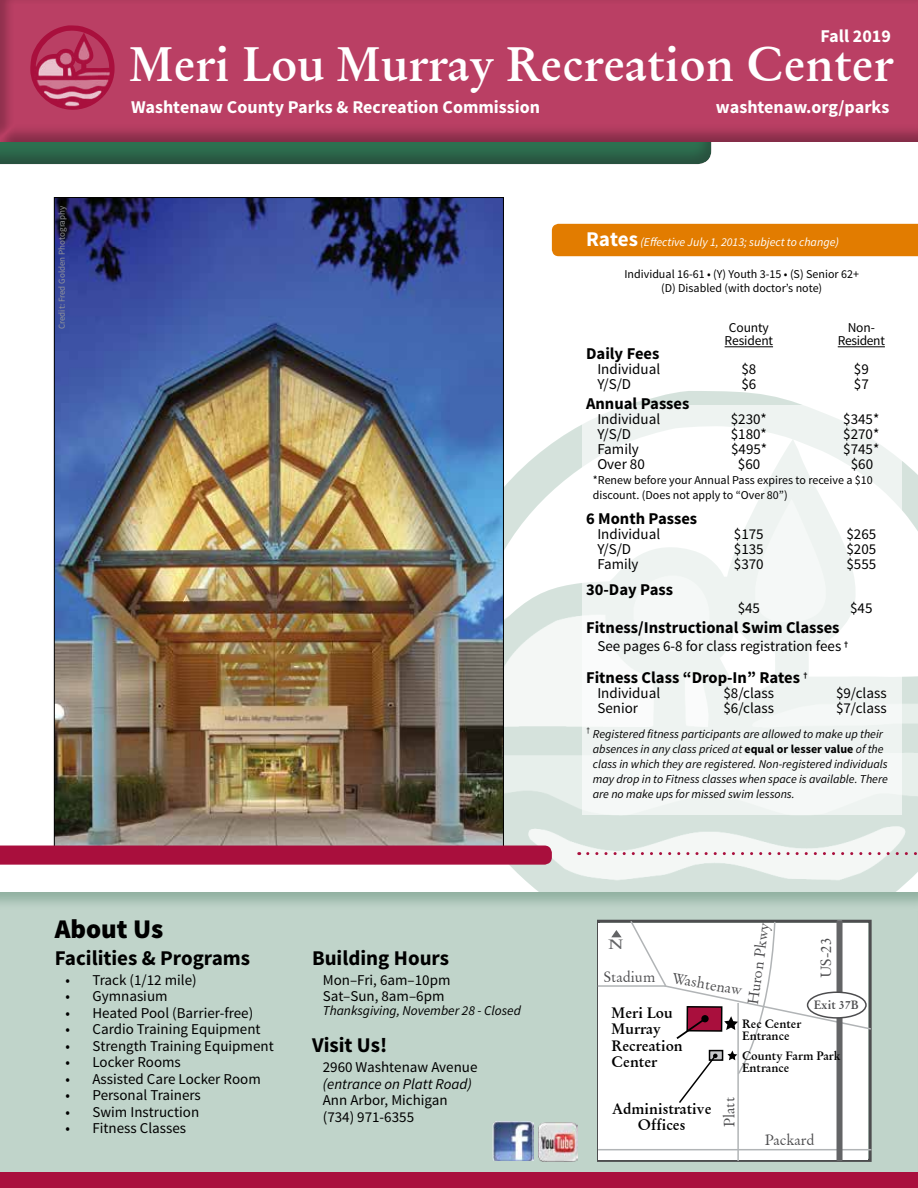
<style>
.page{position:relative;width:918px;height:1188px;background:#fff}
.page>*{position:absolute;margin:0;border:0;box-sizing:border-box;transform-origin:0 0}
.t1{font:700 48px "Baramond";color:#fff}
.t2{font:900 27px "Source Sans Pro";color:#000}
.t3{font:700 21px "Source Sans Pro";color:#000}
.t4{font:700 18px "Source Sans Pro";color:#fff}
.t5{font:700 16.5px "Source Sans Pro";color:#000}
.t6{font:15px/16.5px "Source Sans Pro";color:#000}
.t7{font:700 15px/16.5px "Baramond";color:#000}
.t8{font:15px "Baramond";color:#4d4d4f}
.t9{font:italic 15px "Source Sans Pro";color:#000}
.t10{font:italic 13.5px "Source Sans Pro";color:#000}
.t11{font:13.5px "Source Sans Pro";letter-spacing:-.01em;color:#000}
.t12{font:700 13.5px "Baramond";color:#636466;scale:1.3 1}
.t13{font:italic 12px/15px "Source Sans Pro";color:#000}
.t14{font:12px/15px "Source Sans Pro";color:#000}
.t15{font:italic 12px "Source Sans Pro";color:#fff}
.t16{font:700 12px/12.3px "Baramond";color:#000}
.t17{font:700 12px "Baramond";color:#4d4d4f}
.t18{font:9px "Source Sans Pro";color:#939598}
.s1{font-weight:700;font-style:normal;font-size:21px}
.s2{font-weight:700;font-style:normal}
</style>
<div class="page">
<img style="left:504px;top:391px;width:414px;height:496px">
<img style="left:56px;top:199px;width:446px;height:646px">
<div style="left:0;top:846px;width:552px;height:19px;background:#a90f3d"></div>
<div style="left:0;top:887px;width:918px;height:301px;background:#2d7050;opacity:.3"></div>
<div style="left:0;top:92px;width:712px;height:74px;background:#a90f3d;opacity:.3"></div>
<svg style="left:588px;top:852px;width:330px;height:3px"></svg>
<div style="left:582px;top:406px;width:319px;height:409px;background:#f5f8f7"></div>
<img style="left:538px;top:1122px;width:39px;height:39px">
<div style="left:597px;top:920px;width:275px;height:242px;border:3px solid #4d4d4f"></div>
<div style="left:598px;top:923px;width:270px;height:236px;background:#fff"></div>
<hr style="left:598px;top:985px;width:68px;height:2px;background:#b1b4b6">
<hr style="left:598px;top:1149px;width:273px;height:1px;background:#b1b4b6">
<hr style="left:737px;top:1003px;width:2px;height:158px;background:#b1b4b6">
<div style="left:837px;top:921px;width:6px;height:240px;background:#636466"></div>
<svg style="left:611px;top:930px;width:11px;height:7px"></svg>
<svg style="left:629px;top:919px;width:244px;height:186px"></svg>
<div style="left:701px;top:1015px;width:8px;height:7px;border:2px solid #000;border-radius:50%"></div>
<div style="left:0;top:0;width:918px;height:143px;background:#000;opacity:.3"></div>
<img style="left:30px;top:25px;width:85px;height:87px">
<img style="left:492px;top:1122px;width:42px;height:39px">
<div style="left:0;top:1173px;width:918px;height:15px;background:#a90f3d"></div>
<div style="left:552px;top:224px;width:366px;height:32px;background:#e27c00"></div>
<hr style="left:725px;top:346px;width:48px;height:1px;background:#000">
<hr style="left:838px;top:346px;width:47px;height:1px;background:#000">
<p class="t4" style="left:821px;top:24px;width:72px">Fall 2019</p>
<p class="t18" style="left:56px;top:329px;width:125px;rotate:-90deg">Credit: Fred Golden Photography</p>
<h1 class="t1" style="left:130px;top:35px;width:765px">Meri Lou Murray Recreation Center</h1>
<p class="t4" style="left:131px;top:95px;width:411px">Washtenaw County Parks &amp; Recreation Commission</p>
<p class="t4" style="left:716px;top:95px;width:175px">washtenaw.org/parks</p>
<p class="t15" style="left:586px;top:235px;width:254px"><span class="s1">Rates</span> (Effective July 1, 2013; subject to change)</p>
<p class="t14" style="left:624px;top:267px;width:236px;line-height:14.4px;text-align:center">Individual 16-61 • (Y) Youth 3-15 • (S) Senior 62+ (D) Disabled (with doctor’s note)</p>
<p class="t11" style="left:729px;top:319px;width:41px">County</p>
<p class="t11" style="left:848px;top:319px;width:29px">Non-</p>
<p class="t11" style="left:725px;top:333px;width:50px">Resident</p>
<p class="t11" style="left:838px;top:333px;width:49px">Resident</p>
<p class="t5" style="left:586px;top:343px;width:75px">Daily Fees</p>
<p class="t6" style="left:597px;top:361px;width:64px">Individual</p>
<p class="t6" style="left:741px;top:361px;width:16px">$8</p>
<p class="t6" style="left:854px;top:361px;width:16px">$9</p>
<p class="t6" style="left:597px;top:376px;width:35px">Y/S/D</p>
<p class="t6" style="left:741px;top:376px;width:16px">$6</p>
<p class="t6" style="left:854px;top:376px;width:16px">$7</p>
<p class="t5" style="left:586px;top:393px;width:105px">Annual Passes</p>
<p class="t6" style="left:597px;top:411px;width:64px">Individual</p>
<p class="t6" style="left:731px;top:411px;width:38px">$230*</p>
<p class="t6" style="left:843px;top:411px;width:38px">$345*</p>
<p class="t6" style="left:597px;top:426px;width:35px">Y/S/D</p>
<p class="t6" style="left:731px;top:426px;width:38px">$180*</p>
<p class="t6" style="left:843px;top:426px;width:38px">$270*</p>
<p class="t6" style="left:597px;top:441px;width:43px">Family</p>
<p class="t6" style="left:731px;top:441px;width:38px">$495*</p>
<p class="t6" style="left:843px;top:441px;width:38px">$745*</p>
<p class="t6" style="left:597px;top:456px;width:49px">Over 80</p>
<p class="t6" style="left:738px;top:456px;width:24px">$60</p>
<p class="t6" style="left:851px;top:456px;width:24px">$60</p>
<p class="t14" style="left:593px;top:473px;width:282px">*Renew before your Annual Pass expires to receive a $10 discount. (Does not apply to “Over 80”)</p>
<p class="t5" style="left:586px;top:508px;width:113px">6 Month Passes</p>
<p class="t6" style="left:597px;top:526px;width:64px">Individual</p>
<p class="t6" style="left:734px;top:526px;width:31px">$175</p>
<p class="t6" style="left:846px;top:526px;width:31px">$265</p>
<p class="t6" style="left:597px;top:541px;width:35px">Y/S/D</p>
<p class="t6" style="left:734px;top:541px;width:31px">$135</p>
<p class="t6" style="left:846px;top:541px;width:31px">$205</p>
<p class="t6" style="left:597px;top:556px;width:43px">Family</p>
<p class="t6" style="left:734px;top:556px;width:31px">$370</p>
<p class="t6" style="left:846px;top:556px;width:31px">$555</p>
<p class="t5" style="left:586px;top:579px;width:89px">30-Day Pass</p>
<p class="t6" style="left:738px;top:600px;width:24px">$45</p>
<p class="t6" style="left:850px;top:600px;width:24px">$45</p>
<p class="t5" style="left:586px;top:617px;width:255px">Fitness/Instructional Swim Classes</p>
<p class="t6" style="left:597px;top:638px;width:252px">See pages 6-8 for class registration fees <sup>†</sup></p>
<p class="t5" style="left:586px;top:667px;width:223px">Fitness Class “Drop-In” Rates <sup>†</sup></p>
<p class="t6" style="left:597px;top:685px;width:64px">Individual</p>
<p class="t6" style="left:724px;top:685px;width:52px">$8/class</p>
<p class="t6" style="left:836px;top:685px;width:52px">$9/class</p>
<p class="t6" style="left:597px;top:700px;width:42px">Senior</p>
<p class="t6" style="left:724px;top:700px;width:52px">$6/class</p>
<p class="t6" style="left:836px;top:700px;width:52px">$7/class</p>
<p class="t13" style="left:593px;top:726px;width:296px;text-indent:-6px"><sup>†</sup> Registered fitness participants are allowed to make up their absences in any class priced at <span class="s2">equal or lesser value</span> of the class in which they are registered. Non-registered individuals may drop in to Fitness classes when space is available. There are no make ups for missed swim lessons.</p>
<h2 class="t2" style="left:55px;top:911px;width:110px">About Us</h2>
<h3 class="t3" style="left:55px;top:945px;width:197px">Facilities &amp; Programs</h3>
<p class="t6" style="left:65px;top:972px;width:133px">• Track (1/12 mile)</p>
<p class="t6" style="left:65px;top:988px;width:104px">• Gymnasium</p>
<p class="t6" style="left:65px;top:1005px;width:189px">• Heated Pool (Barrier-free)</p>
<p class="t6" style="left:65px;top:1021px;width:197px">• Cardio Training Equipment</p>
<p class="t6" style="left:65px;top:1038px;width:210px">• Strength Training Equipment</p>
<p class="t6" style="left:65px;top:1054px;width:117px">• Locker Rooms</p>
<p class="t6" style="left:65px;top:1071px;width:197px">• Assisted Care Locker Room</p>
<p class="t6" style="left:65px;top:1087px;width:137px">• Personal Trainers</p>
<p class="t6" style="left:65px;top:1104px;width:135px">• Swim Instruction</p>
<p class="t6" style="left:65px;top:1120px;width:122px">• Fitness Classes</p>
<h3 class="t3" style="left:312px;top:945px;width:139px">Building Hours</h3>
<p class="t6" style="left:323px;top:972px;width:129px">Mon–Fri, 6am–10pm<br>Sat–Sun, 8am–6pm</p>
<p class="t10" style="left:323px;top:1002px;width:200px">Thanksgiving, November 28 - Closed</p>
<h3 class="t3" style="left:312px;top:1032px;width:77px">Visit Us!</h3>
<p class="t6" style="left:323px;top:1059px;width:156px">2960 Washtenaw Avenue</p>
<p class="t9" style="left:323px;top:1074px;width:151px">(entrance on Platt Road)</p>
<p class="t6" style="left:323px;top:1092px;width:127px">Ann Arbor, Michigan (734) 971-6355</p>
<p class="t8" style="left:744px;top:1003px;width:84px;rotate:-82deg">Huron Pkwy</p>
<p class="t8" style="left:817px;top:978px;width:42px;rotate:-90deg">US-23</p>
<p class="t12" style="left:609px;top:936px;width:13px">N</p>
<p class="t8" style="left:604px;top:967px;width:53px">Stadium</p>
<p class="t8" style="left:674px;top:969px;width:72px;rotate:10deg">Washtenaw</p>
<p class="t7" style="left:612px;top:1004px;width:73px">Meri Lou<br>Murray<br>Recreation<br>Center</p>
<p class="t17" style="left:814px;top:997px;width:46px">Exit 37B</p>
<p class="t16" style="left:742px;top:1018px;width:61px">Rec Center<br>Entrance</p>
<p class="t16" style="left:742px;top:1050px;width:100px">County Farm Park<br>Entrance</p>
<p class="t7" style="left:612px;top:1101px;width:101px;line-height:15.3px;text-align:center">Administrative<br>Offices</p>
<p class="t8" style="left:720px;top:1127px;width:32px;rotate:-90deg">Platt</p>
<p class="t8" style="left:765px;top:1130px;width:51px">Packard</p>
</div>
